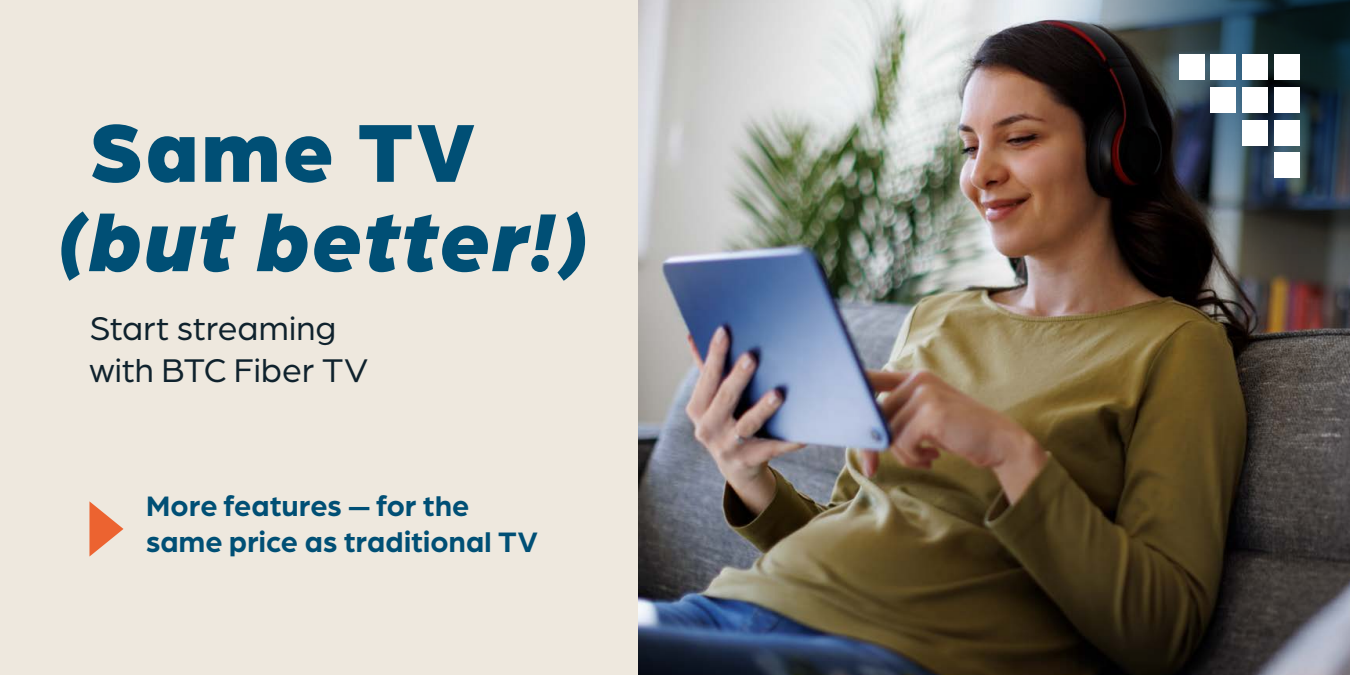
<style>
.page{position:relative;width:1350px;height:675px;background:#fff}
.page>*{position:absolute;margin:0;border:0;box-sizing:border-box;transform-origin:0 0}
.t1{font:italic 900 87.5px "Arboria";letter-spacing:.025em;color:#004f75}
.t2{font:900 87.5px "Arboria";letter-spacing:.035em;color:#004f75}
.t3{font:35px/42px "Arboria";color:#0f222d}
.t4{font:700 30px/36px "Arboria";letter-spacing:.01em;color:#004f75}
</style>
<div class="page">
<img style="left:638px;top:0;width:712px;height:675px">
<img style="left:914px;top:0;width:436px;height:445px">
<div style="left:0;top:0;width:638px;height:675px;background:#eee8de"></div>
<div style="left:1274px;top:55px;width:25px;height:25px;background:#fff"></div>
<div style="left:1274px;top:87px;width:25px;height:26px;background:#fff"></div>
<div style="left:1274px;top:120px;width:25px;height:25px;background:#fff"></div>
<div style="left:1242px;top:55px;width:26px;height:25px;background:#fff"></div>
<div style="left:1242px;top:87px;width:26px;height:26px;background:#fff"></div>
<div style="left:1211px;top:55px;width:25px;height:25px;background:#fff"></div>
<div style="left:1179px;top:55px;width:25px;height:25px;background:#fff"></div>
<div style="left:1211px;top:87px;width:25px;height:26px;background:#fff"></div>
<div style="left:1242px;top:120px;width:26px;height:25px;background:#fff"></div>
<div style="left:1274px;top:152px;width:25px;height:26px;background:#fff"></div>
<svg style="left:89px;top:501px;width:34px;height:56px"></svg>
<h1 class="t2" style="left:89px;top:90px;width:387px">Same TV</h1>
<h1 class="t1" style="left:55px;top:179px;width:537px">(but better!)</h1>
<p class="t3" style="left:89px;top:306px;width:280px">Start streaming with BTC Fiber TV</p>
<p class="t4" style="left:146px;top:487px;width:393px">More features — for the same price as traditional TV</p>
</div>
